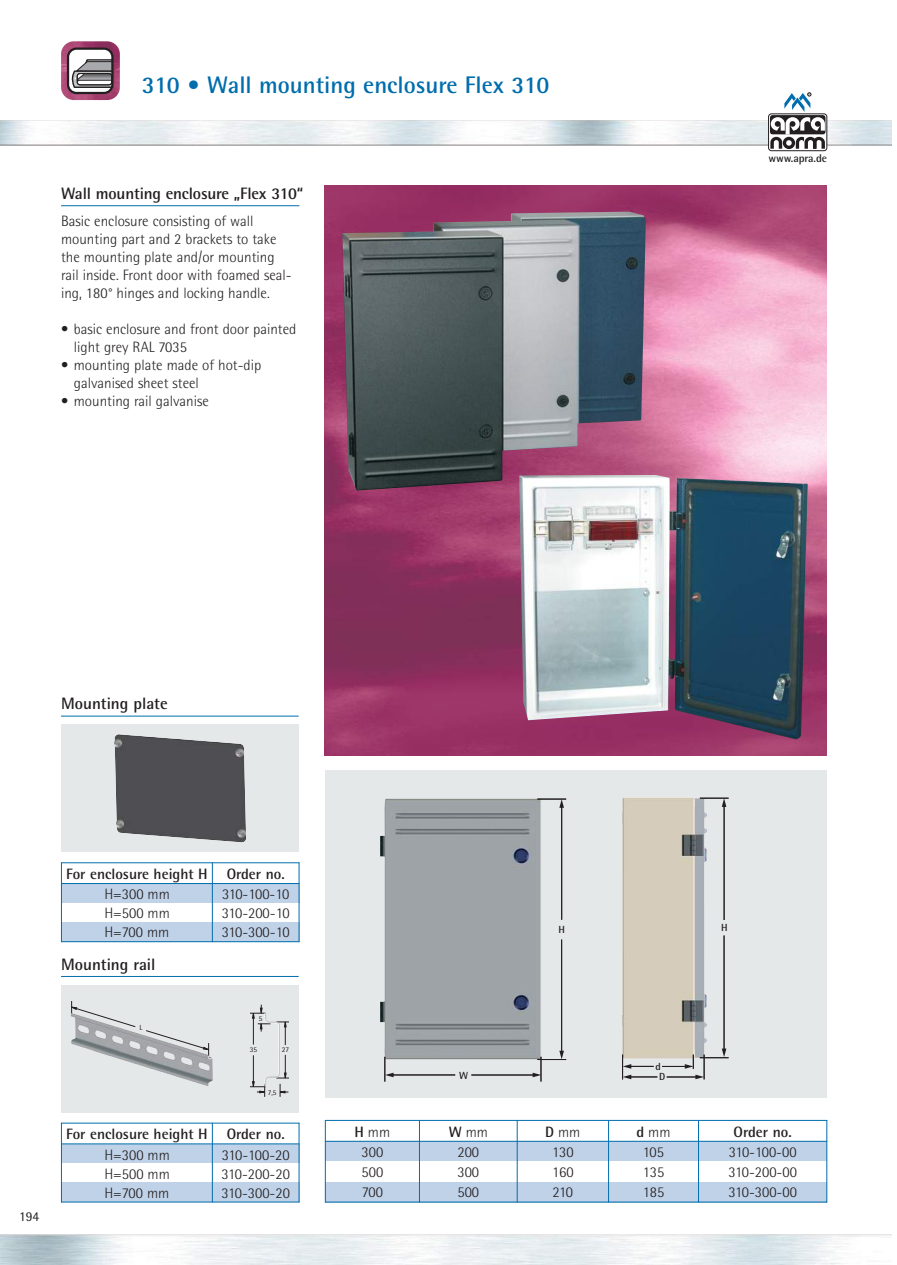
<style>
.page{position:relative;width:897px;height:1265px;background:#fff}
.page>*{position:absolute;margin:0;border:0;box-sizing:border-box;transform-origin:0 0}
.t1{font:700 24px "Agfa Rotis Semisans";color:#006dad}
.t2{font:700 16.5px "Agfa Rotis Semisans";letter-spacing:-.01em;color:#231f20}
.t3{font:300 15px/18px "Agfa Rotis Semisans";color:#231f20}
.t4{font:700 15px "Agfa Rotis Semisans";color:#231f20}
.t5{font:13.5px "Agfa Rotis Semisans";color:#231f20}
.t6{font:700 11.25px "Agfa Rotis Semisans";letter-spacing:-.005em;color:#231f20}
.t7{font:700 10.35px "Agfa Rotis Semisans";color:#231f20}
.t8{font:7.35px "Agfa Rotis Semisans";color:#231f20}
.s1{font-weight:700}
</style>
<div class="page">
<img style="left:0;top:119px;width:890px;height:28px">
<svg style="left:768px;top:114px;width:58px;height:37px"></svg>
<svg style="left:769px;top:115px;width:56px;height:19px"></svg>
<svg style="left:770px;top:93px;width:54px;height:56px"></svg>
<img style="left:61px;top:41px;width:59px;height:59px;border-radius:13px">
<div style="left:68px;top:49px;width:44px;height:44px;background:#fff;border-radius:8px"></div>
<svg style="left:71px;top:59px;width:42px;height:30px"></svg>
<div style="left:67px;top:48px;width:46px;height:46px;border:2px solid #231f20;border-radius:8px"></div>
<img style="left:324px;top:186px;width:502px;height:570px">
<img style="left:342px;top:212px;width:303px;height:278px">
<img style="left:519px;top:475px;width:288px;height:264px">
<div style="left:325px;top:770px;width:501px;height:327px;background:#e5e8e9"></div>
<img style="left:380px;top:799px;width:161px;height:260px">
<hr style="left:392px;top:1074px;width:63px;height:1px;background:#231f20">
<svg style="left:384px;top:1057px;width:9px;height:24px"></svg>
<hr style="left:471px;top:1074px;width:62px;height:1px;background:#231f20">
<hr style="left:561px;top:939px;width:1px;height:113px;background:#231f20">
<svg style="left:532px;top:1050px;width:34px;height:31px"></svg>
<hr style="left:561px;top:806px;width:1px;height:114px;background:#231f20">
<svg style="left:537px;top:799px;width:29px;height:9px"></svg>
<img style="left:622px;top:797px;width:84px;height:251px">
<hr style="left:723px;top:935px;width:1px;height:115px;background:#231f20">
<hr style="left:723px;top:805px;width:1px;height:115px;background:#231f20">
<svg style="left:699px;top:798px;width:29px;height:9px"></svg>
<svg style="left:622px;top:1048px;width:106px;height:31px"></svg>
<div style="left:325px;top:1141px;width:94px;height:20px;background:#c0d2e8"></div>
<div style="left:419px;top:1141px;width:98px;height:20px;background:#c0d2e8"></div>
<div style="left:517px;top:1141px;width:91px;height:20px;background:#c0d2e8"></div>
<div style="left:608px;top:1141px;width:90px;height:20px;background:#c0d2e8"></div>
<div style="left:698px;top:1141px;width:128px;height:20px;background:#c0d2e8"></div>
<div style="left:325px;top:1181px;width:94px;height:21px;background:#c0d2e8"></div>
<div style="left:419px;top:1181px;width:98px;height:21px;background:#c0d2e8"></div>
<div style="left:517px;top:1181px;width:91px;height:21px;background:#c0d2e8"></div>
<div style="left:608px;top:1181px;width:90px;height:21px;background:#c0d2e8"></div>
<div style="left:698px;top:1181px;width:128px;height:21px;background:#c0d2e8"></div>
<hr style="left:325px;top:1120px;width:1px;height:82px;background:#006dad">
<hr style="left:419px;top:1120px;width:1px;height:82px;background:#006dad">
<hr style="left:516px;top:1120px;width:1px;height:82px;background:#006dad">
<hr style="left:608px;top:1120px;width:1px;height:82px;background:#006dad">
<hr style="left:697px;top:1120px;width:1px;height:82px;background:#006dad">
<hr style="left:826px;top:1120px;width:1px;height:82px;background:#006dad">
<hr style="left:325px;top:1120px;width:501px;height:1px;background:#006dad">
<hr style="left:325px;top:1141px;width:501px;height:1px;background:#006dad">
<hr style="left:325px;top:1201px;width:501px;height:1px;background:#006dad">
<hr style="left:61px;top:205px;width:238px;height:1px;background:#006dad">
<hr style="left:61px;top:716px;width:237px;height:1px;background:#006dad">
<hr style="left:61px;top:976px;width:237px;height:1px;background:#006dad">
<div style="left:61px;top:724px;width:237px;height:128px;background:#e5e8e9"></div>
<img style="left:114px;top:734px;width:132px;height:108px">
<div style="left:61px;top:883px;width:151px;height:20px;background:#c0d2e8"></div>
<div style="left:212px;top:883px;width:87px;height:20px;background:#c0d2e8"></div>
<div style="left:61px;top:922px;width:151px;height:20px;background:#c0d2e8"></div>
<div style="left:212px;top:922px;width:87px;height:20px;background:#c0d2e8"></div>
<hr style="left:61px;top:862px;width:1px;height:80px;background:#006dad">
<hr style="left:212px;top:862px;width:1px;height:80px;background:#006dad">
<hr style="left:298px;top:862px;width:1px;height:80px;background:#006dad">
<hr style="left:61px;top:862px;width:238px;height:1px;background:#006dad">
<hr style="left:61px;top:883px;width:238px;height:1px;background:#006dad">
<hr style="left:61px;top:941px;width:238px;height:1px;background:#006dad">
<div style="left:61px;top:985px;width:237px;height:128px;background:#e5e8e9"></div>
<svg style="left:71px;top:1001px;width:18px;height:11px"></svg>
<svg style="left:279px;top:1084px;width:9px;height:13px"></svg>
<svg style="left:280px;top:1021px;width:9px;height:24px"></svg>
<svg style="left:280px;top:1055px;width:9px;height:23px"></svg>
<svg style="left:250px;top:1087px;width:15px;height:10px"></svg>
<svg style="left:259px;top:1004px;width:4px;height:8px"></svg>
<img style="left:71px;top:1012px;width:209px;height:75px">
<div style="left:61px;top:1144px;width:151px;height:19px;background:#c0d2e8"></div>
<div style="left:212px;top:1144px;width:87px;height:19px;background:#c0d2e8"></div>
<div style="left:61px;top:1182px;width:151px;height:20px;background:#c0d2e8"></div>
<div style="left:212px;top:1182px;width:87px;height:20px;background:#c0d2e8"></div>
<hr style="left:61px;top:1122px;width:1px;height:80px;background:#006dad">
<hr style="left:212px;top:1122px;width:1px;height:80px;background:#006dad">
<hr style="left:298px;top:1122px;width:1px;height:80px;background:#006dad">
<hr style="left:61px;top:1122px;width:238px;height:1px;background:#006dad">
<hr style="left:61px;top:1143px;width:238px;height:1px;background:#006dad">
<hr style="left:61px;top:1201px;width:238px;height:1px;background:#006dad">
<h1 class="t1" style="left:142px;top:77px;width:409px">310 • Wall mounting enclosure Flex 310</h1>
<p class="t2" style="left:61px;top:187px;width:243px">Wall mounting enclosure „Flex 310“</p>
<p class="t3" style="left:61px;top:213px;width:232px">Basic enclosure consisting of wall mounting part and 2 brackets to take the mounting plate and/or mounting rail inside. Front door with foamed seal&shy;ing, 180° hinges and locking handle.</p>
<p class="t3" style="left:74px;top:321px;width:224px;text-indent:-13px">• basic enclosure and front door painted light grey RAL 7035</p>
<p class="t3" style="left:74px;top:357px;width:189px;text-indent:-13px">• mounting plate made of hot-dip galvanised sheet steel</p>
<p class="t3" style="left:61px;top:393px;width:149px">• mounting rail galvanise</p>
<p class="t6" style="left:768px;top:154px;width:60px">www.apra.de</p>
<p class="t2" style="left:61px;top:698px;width:108px">Mounting plate</p>
<p class="t5" style="left:19px;top:1211px;width:22px">194</p>
<p class="t4" style="left:66px;top:868px;width:143px">For enclosure height H</p>
<p class="t4" style="left:226px;top:868px;width:59px">Order no.</p>
<p class="t3" style="left:104px;top:886px;width:67px">H=300 mm</p>
<p class="t3" style="left:222px;top:886px;width:69px">310-100-10</p>
<p class="t3" style="left:104px;top:905px;width:67px">H=500 mm</p>
<p class="t3" style="left:222px;top:905px;width:69px">310-200-10</p>
<p class="t3" style="left:104px;top:925px;width:66px">H=700 mm</p>
<p class="t3" style="left:222px;top:925px;width:69px">310-300-10</p>
<p class="t2" style="left:61px;top:958px;width:96px">Mounting rail</p>
<p class="t8" style="left:139px;top:1023px;width:4px">L</p>
<p class="t8" style="left:259px;top:1014px;width:5px">5</p>
<p class="t8" style="left:249px;top:1045px;width:9px">35</p>
<p class="t8" style="left:282px;top:1045px;width:9px">27</p>
<p class="t8" style="left:267px;top:1087px;width:10px">7,5</p>
<p class="t4" style="left:66px;top:1129px;width:143px">For enclosure height H</p>
<p class="t4" style="left:226px;top:1129px;width:59px">Order no.</p>
<p class="t3" style="left:104px;top:1147px;width:67px">H=300 mm</p>
<p class="t3" style="left:222px;top:1147px;width:69px">310-100-20</p>
<p class="t3" style="left:104px;top:1166px;width:67px">H=500 mm</p>
<p class="t3" style="left:221px;top:1166px;width:70px">310-200-20</p>
<p class="t3" style="left:104px;top:1185px;width:66px">H=700 mm</p>
<p class="t3" style="left:221px;top:1185px;width:70px">310-300-20</p>
<p class="t7" style="left:459px;top:1068px;width:10px">W</p>
<p class="t7" style="left:558px;top:923px;width:8px">H</p>
<p class="t7" style="left:655px;top:1060px;width:7px">d</p>
<p class="t7" style="left:658px;top:1071px;width:8px">D</p>
<p class="t7" style="left:720px;top:921px;width:8px">H</p>
<p class="t3" style="left:354px;top:1124px;width:37px"><span class="s1">H</span> mm</p>
<p class="t3" style="left:448px;top:1124px;width:41px"><span class="s1">W</span> mm</p>
<p class="t3" style="left:545px;top:1124px;width:37px"><span class="s1">D</span> mm</p>
<p class="t3" style="left:636px;top:1124px;width:36px"><span class="s1">d</span> mm</p>
<p class="t4" style="left:733px;top:1126px;width:59px">Order no.</p>
<p class="t3" style="left:361px;top:1144px;width:23px">300</p>
<p class="t3" style="left:457px;top:1144px;width:23px">200</p>
<p class="t3" style="left:551px;top:1144px;width:23px">130</p>
<p class="t3" style="left:642px;top:1144px;width:23px">105</p>
<p class="t3" style="left:728px;top:1144px;width:69px">310-100-00</p>
<p class="t3" style="left:361px;top:1164px;width:23px">500</p>
<p class="t3" style="left:457px;top:1164px;width:23px">300</p>
<p class="t3" style="left:551px;top:1164px;width:23px">160</p>
<p class="t3" style="left:642px;top:1164px;width:23px">135</p>
<p class="t3" style="left:728px;top:1164px;width:70px">310-200-00</p>
<p class="t3" style="left:361px;top:1184px;width:23px">700</p>
<p class="t3" style="left:457px;top:1184px;width:23px">500</p>
<p class="t3" style="left:552px;top:1184px;width:22px">210</p>
<p class="t3" style="left:642px;top:1184px;width:23px">185</p>
<p class="t3" style="left:728px;top:1184px;width:70px">310-300-00</p>
</div>
